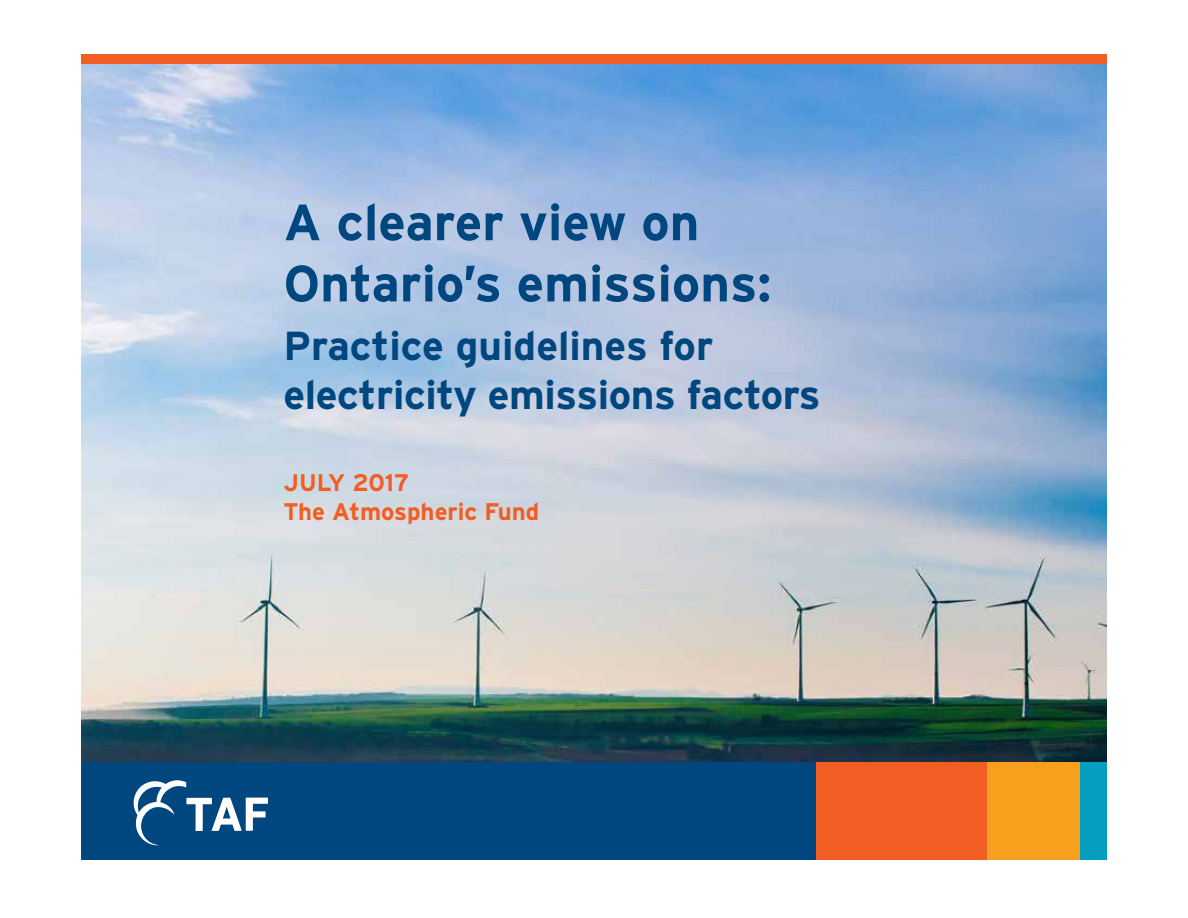
<style>
.page{position:relative;width:1188px;height:918px;background:#fff}
.page>*{position:absolute;margin:0;border:0;box-sizing:border-box;transform-origin:0 0}
.t1{font:700 51px/61.2px "Interstate";color:#00467f}
.t2{font:700 40.5px/48.6px "Interstate";letter-spacing:-.01em;color:#00467f}
.t3{font:700 24px/28.8px "Interstate";color:#f15d22}
</style>
<div class="page">
<img style="left:81px;top:64px;width:1026px;height:698px">
<div style="left:284px;top:54px;width:823px;height:10px;background:#f15d22"></div>
<div style="left:81px;top:54px;width:203px;height:10px;background:#f15d22"></div>
<div style="left:81px;top:762px;width:735px;height:98px;background:#00467f"></div>
<div style="left:816px;top:762px;width:193px;height:98px;background:#f15d22"></div>
<div style="left:987px;top:762px;width:93px;height:98px;background:#f99f1e"></div>
<div style="left:1080px;top:762px;width:27px;height:98px;background:#069ebf"></div>
<svg style="left:134px;top:780px;width:134px;height:65px"></svg>
<p class="t1" style="left:284px;top:191px;width:489px">A clearer view on<br>Ontario’s emissions:</p>
<p class="t2" style="left:284px;top:321px;width:539px">Practice guidelines for electricity emissions factors</p>
<p class="t3" style="left:284px;top:468px;width:257px">JULY 2017<br>The Atmospheric Fund</p>
</div>
